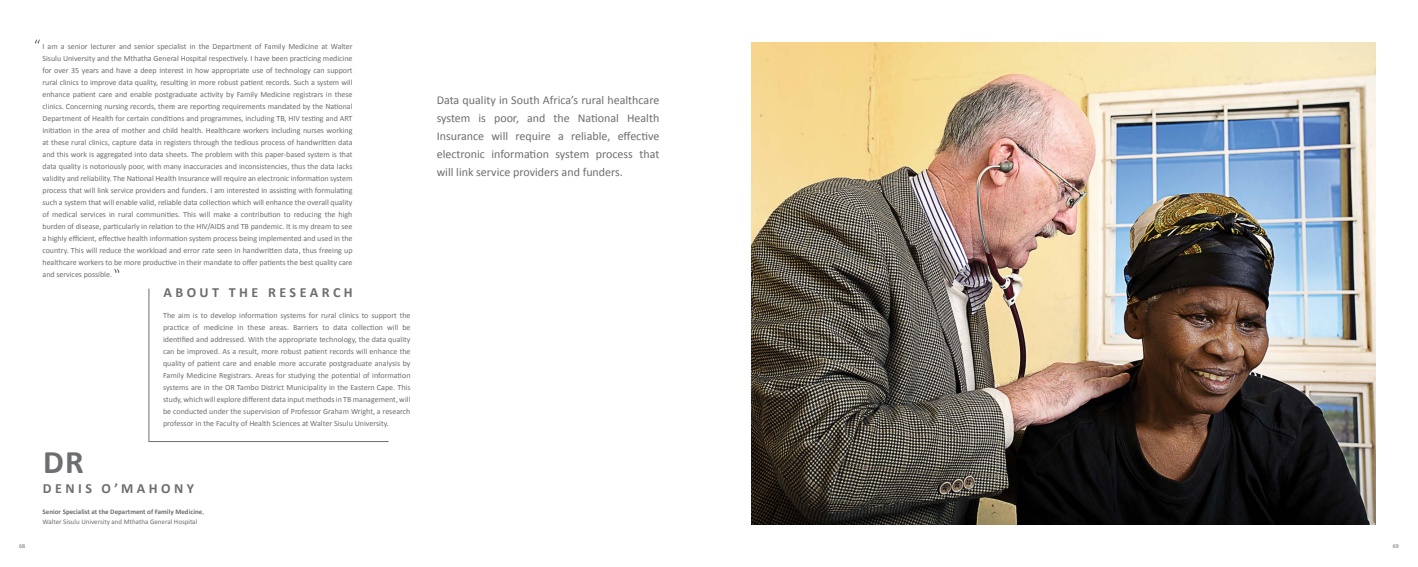
<style>
.page{position:relative;width:1418px;height:567px;background:#fff}
.page>*{position:absolute;margin:0;border:0;box-sizing:border-box;transform-origin:0 0}
.t1{font:700 33px "Calibri";color:#6d6e71}
.t2{font:700 14px "Calibri";letter-spacing:.25em;color:#6d6e71}
.t3{font:12px/18px "Calibri";color:#6d6e71;text-align:justify}
.t4{font:8px/12px "Calibri";letter-spacing:-.005em;color:#6d6e71;text-align:justify}
.t5{font:7px/10px "Calibri";color:#6d6e71}
.t6{font:6px "Calibri";color:#6d6e71}
.s1{font-weight:700}
</style>
<div class="page">
<img style="left:751px;top:43px;width:624px;height:481px">
<svg style="left:35px;top:40px;width:5px;height:3px"></svg>
<svg style="left:114px;top:269px;width:5px;height:4px"></svg>
<svg style="left:148px;top:288px;width:241px;height:154px"></svg>
<p class="t4" style="left:43px;top:40px;width:311px">I am a senior lecturer and senior specialist in the Department of Family Medicine at Walter Sisulu University and the Mthatha General Hospital respectively. I have been practicing medicine for over 35 years and have a deep interest in how appropriate use of technology can support rural clinics to improve data quality, resulting in more robust patient records. Such a system will enhance patient care and enable postgraduate activity by Family Medicine registrars in these clinics. Concerning nursing records, there are reporting requirements mandated by the National Department of Health for certain conditions and programmes, including TB, HIV testing and ART initiation in the area of mother and child health. Healthcare workers including nurses working at these rural clinics, capture data in registers through the tedious process of handwritten data and this work is aggregated into data sheets. The problem with this paper-based system is that data quality is notoriously poor, with many inaccuracies and inconsistencies, thus the data lacks validity and reliability. The National Health Insurance will require an electronic information system process that will link service providers and funders. I am interested in assisting with formulating such a system that will enable valid, reliable data collection which will enhance the overall quality of medical services in rural communities. This will make a contribution to reducing the high burden of disease, particularly in relation to the HIV/AIDS and TB pandemic. It is my dream to see a highly efficient, effective health information system process being implemented and used in the country. This will reduce the workload and error rate seen in handwritten data, thus freeing up healthcare workers to be more productive in their mandate to offer patients the best quality care and services possible.</p>
<h2 class="t2" style="left:163px;top:284px;width:191px">ABOUT THE RESEARCH</h2>
<p class="t4" style="left:163px;top:309px;width:249px">The aim is to develop information systems for rural clinics to support the practice of medicine in these areas. Barriers to data collection will be identified and addressed. With the appropriate technology, the data quality can be improved. As a result, more robust patient records will enhance the quality of patient care and enable more accurate postgraduate analysis by Family Medicine Registrars. Areas for studying the potential of information systems are in the OR Tambo District Municipality in the Eastern Cape. This study, which will explore different data input methods in TB management, will be conducted under the supervision of Professor Graham Wright, a research professor in the Faculty of Health Sciences at Walter Sisulu University.</p>
<h1 class="t1" style="left:43px;top:441px;width:42px">DR</h1>
<h2 class="t2" style="left:43px;top:479px;width:153px">DENIS O’MAHONY</h2>
<p class="t5" style="left:43px;top:507px;width:163px"><span class="s1">Senior Specialist at the Department of Family Medicine</span>,<br>Walter Sisulu University and Mthatha General Hospital</p>
<h3 class="t3" style="left:437px;top:92px;width:224px">Data quality in South Africa’s rural healthcare system is poor, and the National Health Insurance will require a reliable, effective electronic information system process that will link service providers and funders.</h3>
<p class="t6" style="left:19px;top:542px;width:8px">68</p>
<p class="t6" style="left:1392px;top:542px;width:8px">69</p>
</div>
